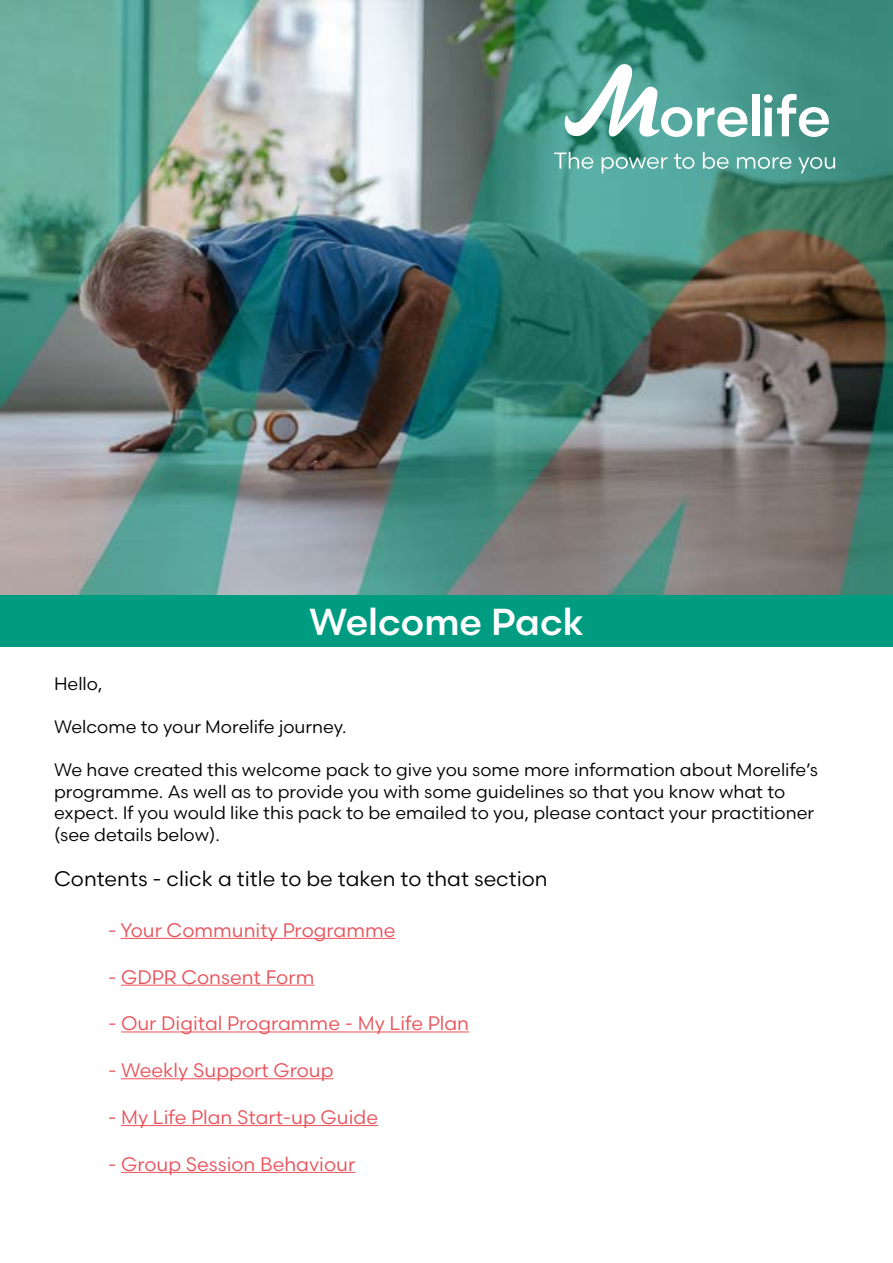
<style>
.page{position:relative;width:893px;height:1263px;background:#fff}
.page>*{position:absolute;margin:0;border:0;box-sizing:border-box;transform-origin:0 0}
.t1{font:500 37.5px "Scandia";color:#fff}
.t2{font:21px "Scandia";color:#000}
.t3{font:19.5px "Scandia";color:#ea515a}
.t4{font:18px/21.6px "Scandia";color:#000}
</style>
<div class="page">
<hr style="left:121px;top:938px;width:274px;height:1px;background:#ea515a">
<hr style="left:121px;top:985px;width:193px;height:1px;background:#ea515a">
<hr style="left:121px;top:1031px;width:348px;height:1px;background:#ea515a">
<hr style="left:121px;top:1078px;width:213px;height:1px;background:#ea515a">
<hr style="left:121px;top:1125px;width:257px;height:1px;background:#ea515a">
<hr style="left:121px;top:1172px;width:234px;height:1px;background:#ea515a">
<img style="left:0;top:0;width:893px;height:595px">
<svg style="left:564px;top:62px;width:183px;height:75px"></svg>
<div style="left:752px;top:95px;width:7px;height:41px;background:#fff"></div>
<svg style="left:764px;top:94px;width:65px;height:43px"></svg>
<svg style="left:554px;top:152px;width:39px;height:17px"></svg>
<svg style="left:602px;top:157px;width:65px;height:16px"></svg>
<svg style="left:674px;top:154px;width:20px;height:15px"></svg>
<svg style="left:703px;top:152px;width:26px;height:17px"></svg>
<svg style="left:737px;top:157px;width:54px;height:12px"></svg>
<svg style="left:798px;top:157px;width:37px;height:16px"></svg>
<div style="left:0;top:595px;width:893px;height:51px;background:#009c81"></div>
<h1 class="t1" style="left:309px;top:598px;width:276px">Welcome Pack</h1>
<p class="t4" style="left:54px;top:672px;width:50px">Hello,</p>
<p class="t4" style="left:54px;top:715px;width:294px">Welcome to your Morelife journey.</p>
<p class="t4" style="left:54px;top:759px;width:766px">We have created this welcome pack to give you some more information about Morelife’s programme. As well as to provide you with some guidelines so that you know what to expect. If you would like this pack to be emailed to you, please contact your practitioner (see details below).</p>
<p class="t2" style="left:54px;top:866px;width:495px">Contents - click a title to be taken to that section</p>
<p class="t3" style="left:108px;top:918px;width:289px">- Your Community Programme</p>
<p class="t3" style="left:108px;top:964px;width:208px">- GDPR Consent Form</p>
<p class="t3" style="left:108px;top:1011px;width:363px">- Our Digital Programme - My Life Plan</p>
<p class="t3" style="left:108px;top:1058px;width:227px">- Weekly Support Group</p>
<p class="t3" style="left:108px;top:1105px;width:272px">- My Life Plan Start-up Guide</p>
<p class="t3" style="left:108px;top:1152px;width:249px">- Group Session Behaviour</p>
</div>
